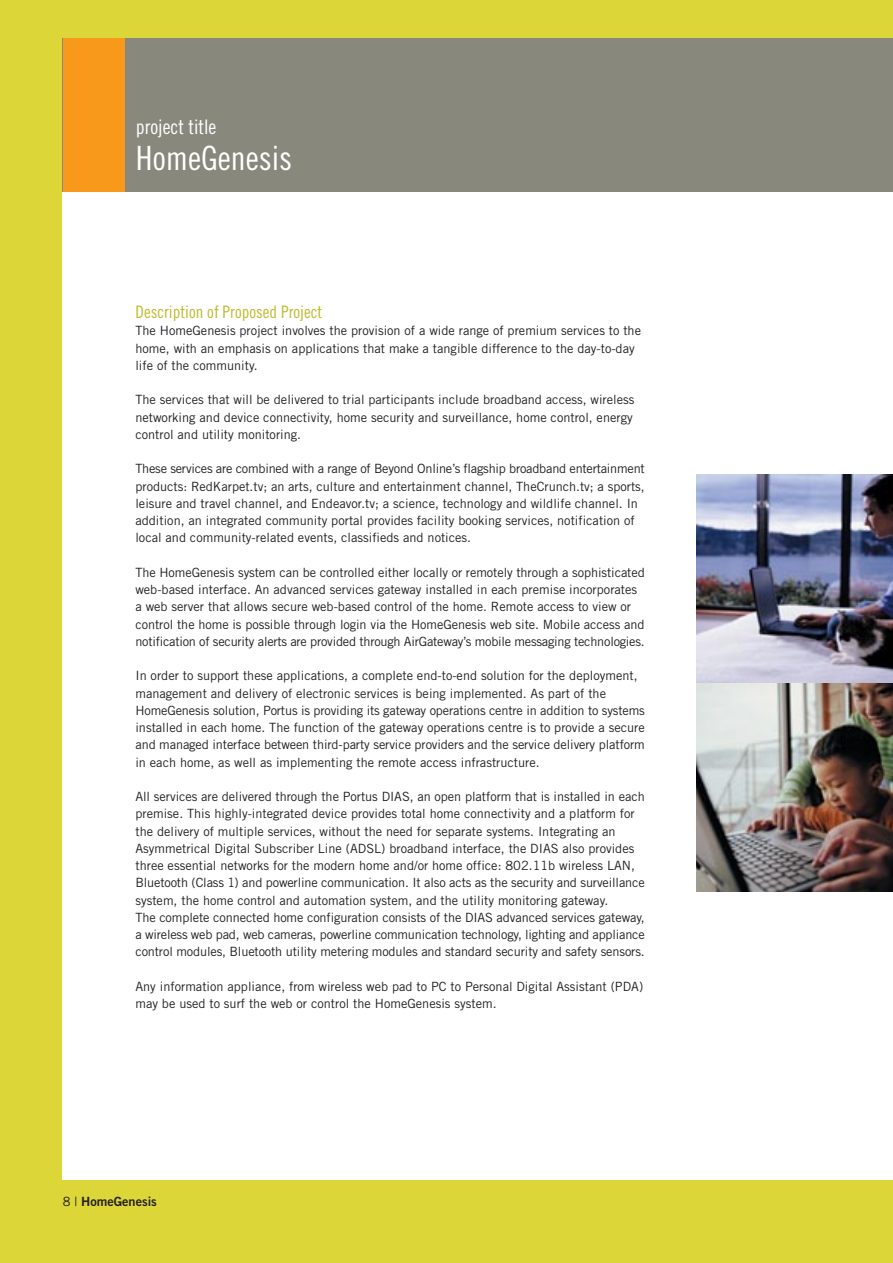
<style>
.page{position:relative;width:893px;height:1263px;background:#dcd638}
.page>*{position:absolute;margin:0;border:0;box-sizing:border-box;transform-origin:0 0}
.t1{font:33.45px "Trade Gothic Cond Eighteen";color:#fff}
.t2{font:20.1px "Trade Gothic Cond Eighteen";color:#fff}
.t3{font:17.25px "Trade Gothic Cond Eighteen";color:#bebb30}
.t4{font:12.75px/17.2px "Trade Gothic";color:#231f20}
.t5{font:12.75px "Trade Gothic Bold Two";color:#231f20}
.s1{font-family:"Trade Gothic"}
</style>
<div class="page">
<div style="left:63px;top:38px;width:830px;height:1142px;background:#fff"></div>
<div style="left:63px;top:38px;width:830px;height:154px;background:#89887d"></div>
<div style="left:63px;top:38px;width:62px;height:154px;background:#f8991c"></div>
<img style="left:696px;top:474px;width:197px;height:418px">
<h2 class="t2" style="left:136px;top:119px;width:82px">project title</h2>
<h1 class="t1" style="left:136px;top:146px;width:158px">HomeGenesis</h1>
<h3 class="t3" style="left:135px;top:306px;width:188px">Description of Proposed Project</h3>
<p class="t4" style="left:135px;top:323px;width:507px">The HomeGenesis project involves the provision of a wide range of premium services to the home, with an emphasis on applications that make a tangible difference to the day-to-day life of the community.</p>
<p class="t4" style="left:135px;top:392px;width:500px">The services that will be delivered to trial participants include broadband access, wireless networking and device connectivity, home security and surveillance, home control, energy control and utility monitoring.</p>
<p class="t4" style="left:135px;top:461px;width:511px">These services are combined with a range of Beyond Online’s flagship broadband entertainment products: RedKarpet.tv; an arts, culture and entertainment channel, TheCrunch.tv; a sports, leisure and travel channel, and Endeavor.tv; a science, technology and wildlife channel. In addition, an integrated community portal provides facility booking services, notification of local and community-related events, classifieds and notices.</p>
<p class="t4" style="left:135px;top:565px;width:511px">The HomeGenesis system can be controlled either locally or remotely through a sophisticated web-based interface. An advanced services gateway installed in each premise incorporates a web server that allows secure web-based control of the home. Remote access to view or control the home is possible through login via the HomeGenesis web site. Mobile access and notification of security alerts are provided through AirGateway’s mobile messaging technologies.</p>
<p class="t4" style="left:135px;top:668px;width:511px">In order to support these applications, a complete end-to-end solution for the deployment, management and delivery of electronic services is being implemented. As part of the HomeGenesis solution, Portus is providing its gateway operations centre in addition to systems installed in each home. The function of the gateway operations centre is to provide a secure and managed interface between third-party service providers and the service delivery platform in each home, as well as implementing the remote access infrastructure.</p>
<p class="t4" style="left:135px;top:789px;width:511px">All services are delivered through the Portus DIAS, an open platform that is installed in each premise. This highly-integrated device provides total home connectivity and a platform for the delivery of multiple services, without the need for separate systems. Integrating an Asymmetrical Digital Subscriber Line (ADSL) broadband interface, the DIAS also provides three essential networks for the modern home and/or home office: 802.11b wireless LAN, Bluetooth (Class 1) and powerline communication. It also acts as the security and surveillance system, the home control and automation system, and the utility monitoring gateway.<br>The complete connected home configuration consists of the DIAS advanced services gateway, a wireless web pad, web cameras, powerline communication technology, lighting and appliance control modules, Bluetooth utility metering modules and standard security and safety sensors.</p>
<p class="t4" style="left:135px;top:979px;width:509px">Any information appliance, from wireless web pad to PC to Personal Digital Assistant (PDA) may be used to surf the web or control the HomeGenesis system.</p>
<p class="t5" style="left:63px;top:1196px;width:96px"><span class="s1">8 |</span> HomeGenesis</p>
</div>
